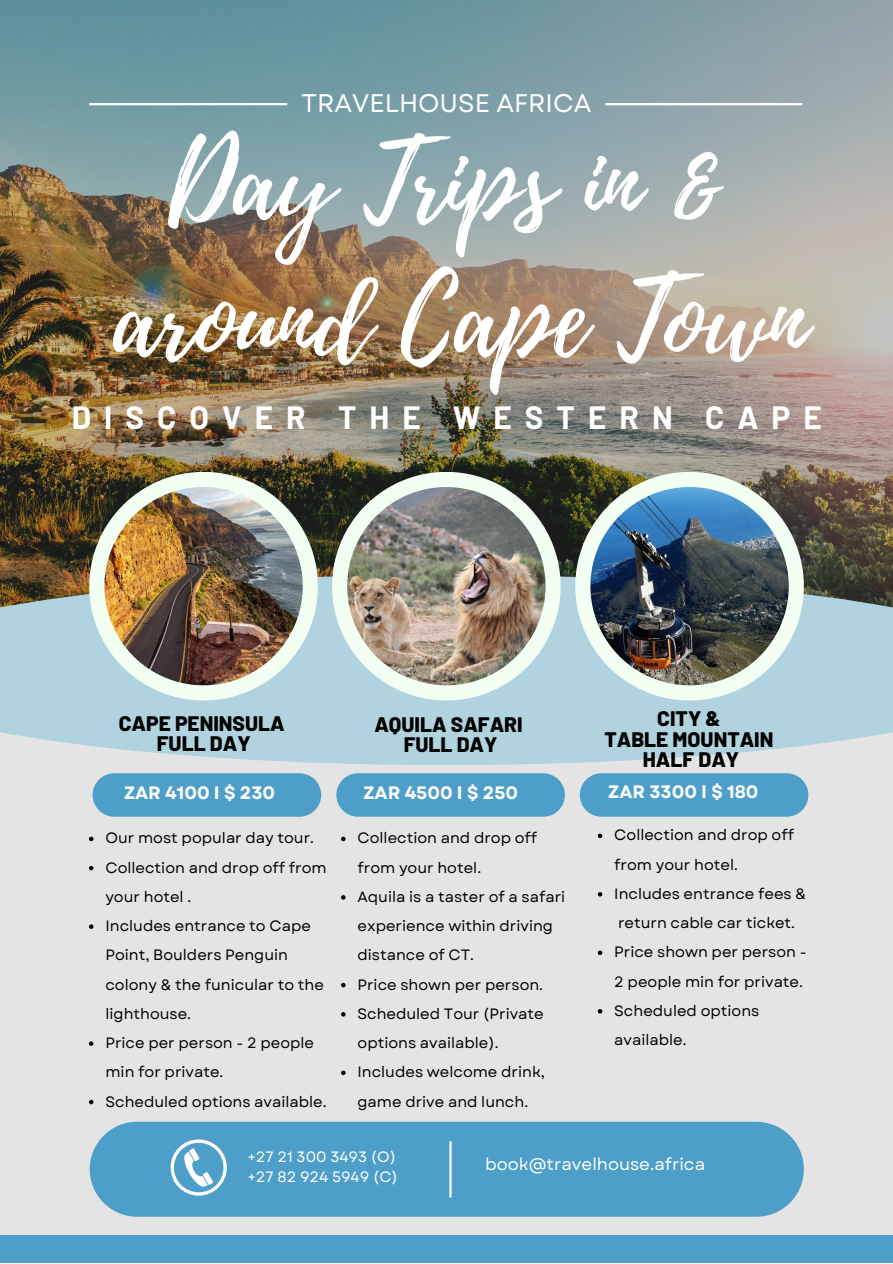
<style>
.page{position:relative;width:893px;height:1264px;background:#fff}
.page>*{position:absolute;margin:0;border:0;box-sizing:border-box;transform-origin:0 0}
.t1{font:106.35px "Playlist Script";color:#fff}
.t2{font:700 31.5px "Barlow";letter-spacing:.415em;color:#fff}
.t3{font:25.5px "Garet";color:#fff}
.t4{font:800 21px "Barlow";color:#000}
.t5{font:700 18px "Garet";color:#fff}
.t6{font:16.95px "Garet";color:#fff}
.t7{font:15px/29.2px "Garet";color:#000}
.t8{font:15px "Garet";color:#fff}
</style>
<div class="page">
<div style="left:0;top:0;width:892px;height:1262px;background:#e4e4e4"></div>
<img style="left:0;top:0;width:892px;height:574px">
<svg style="left:0;top:574px;width:892px;height:191px;fill:#b0d3df"></svg>
<svg style="left:332px;top:472px;width:228px;height:228px"></svg>
<img style="left:347px;top:487px;width:198px;height:198px">
<svg style="left:89px;top:472px;width:229px;height:228px"></svg>
<img style="left:104px;top:487px;width:199px;height:198px">
<svg style="left:575px;top:472px;width:228px;height:228px"></svg>
<img style="left:590px;top:487px;width:198px;height:198px">
<div style="left:93px;top:773px;width:228px;height:43px;background:#4d9fc9;border-radius:22px"></div>
<div style="left:336px;top:773px;width:229px;height:43px;background:#4d9fc9;border-radius:22px"></div>
<div style="left:579px;top:773px;width:229px;height:43px;background:#4d9fc9;border-radius:22px"></div>
<div style="left:0;top:1234px;width:892px;height:28px;background:#4d9fc9"></div>
<hr style="left:89px;top:103px;width:198px;height:2px;background:#fff">
<hr style="left:605px;top:103px;width:197px;height:2px;background:#fff">
<svg style="left:89px;top:836px;width:4px;height:5px"></svg>
<svg style="left:89px;top:865px;width:4px;height:5px"></svg>
<svg style="left:89px;top:924px;width:4px;height:4px"></svg>
<svg style="left:89px;top:1041px;width:4px;height:4px"></svg>
<svg style="left:89px;top:1099px;width:4px;height:5px"></svg>
<svg style="left:597px;top:833px;width:5px;height:5px"></svg>
<svg style="left:597px;top:892px;width:5px;height:4px"></svg>
<svg style="left:597px;top:950px;width:5px;height:5px"></svg>
<svg style="left:597px;top:1009px;width:5px;height:4px"></svg>
<svg style="left:341px;top:836px;width:4px;height:5px"></svg>
<svg style="left:341px;top:895px;width:4px;height:4px"></svg>
<svg style="left:341px;top:982px;width:4px;height:5px"></svg>
<svg style="left:341px;top:1012px;width:4px;height:4px"></svg>
<svg style="left:341px;top:1070px;width:4px;height:5px"></svg>
<div style="left:90px;top:1121px;width:713px;height:95px;background:#4d9fc9;border-radius:47px"></div>
<hr style="left:449px;top:1141px;width:2px;height:56px;background:#fff">
<svg style="left:170px;top:1139px;width:57px;height:56px"></svg>
<p class="t3" style="left:301px;top:85px;width:292px">TRAVELHOUSE AFRICA</p>
<p class="t1" style="left:168px;top:106px;width:555px">Day Trips in &amp;</p>
<p class="t1" style="left:113px;top:243px;width:695px">around Cape Town</p>
<p class="t2" style="left:72px;top:397px;width:751px">DISCOVER THE WESTERN CAPE</p>
<p class="t4" style="left:119px;top:709px;width:167px">CAPE PENINSULA</p>
<p class="t4" style="left:157px;top:729px;width:95px">FULL DAY</p>
<p class="t4" style="left:374px;top:710px;width:150px">AQUILA SAFARI</p>
<p class="t4" style="left:403px;top:731px;width:95px">FULL DAY</p>
<p class="t4" style="left:657px;top:705px;width:65px">CITY &amp;</p>
<p class="t4" style="left:604px;top:725px;width:171px">TABLE MOUNTAIN</p>
<p class="t4" style="left:643px;top:746px;width:98px">HALF DAY</p>
<p class="t5" style="left:124px;top:780px;width:153px">ZAR 4100 I $ 230</p>
<p class="t5" style="left:363px;top:780px;width:156px">ZAR 4500 I $ 250</p>
<p class="t5" style="left:608px;top:778px;width:152px">ZAR 3300 I $ 180</p>
<p class="t7" style="left:105px;top:823px;width:210px">Our most popular day tour.</p>
<p class="t7" style="left:105px;top:852px;width:223px">Collection and drop off from your hotel .</p>
<p class="t7" style="left:105px;top:911px;width:220px">Includes entrance to Cape<br>Point, Boulders Penguin colony &amp; the funicular to the lighthouse.</p>
<p class="t7" style="left:105px;top:1028px;width:210px">Price per person - 2 people min for private.</p>
<p class="t7" style="left:105px;top:1086px;width:223px">Scheduled options available.</p>
<p class="t7" style="left:357px;top:823px;width:181px">Collection and drop off from your hotel.</p>
<p class="t7" style="left:357px;top:882px;width:209px">Aquila is a taster of a safari experience within driving distance of CT.</p>
<p class="t7" style="left:357px;top:969px;width:187px">Price shown per person.</p>
<p class="t7" style="left:357px;top:999px;width:188px">Scheduled Tour (Private options available).</p>
<p class="t7" style="left:357px;top:1057px;width:189px">Includes welcome drink, game drive and lunch.</p>
<p class="t7" style="left:614px;top:820px;width:181px">Collection and drop off from your hotel.</p>
<p class="t7" style="left:614px;top:879px;width:193px">Includes entrance fees &amp; return cable car ticket.</p>
<p class="t7" style="left:614px;top:937px;width:194px">Price shown per person -<br>2 people min for private.</p>
<p class="t7" style="left:614px;top:995px;width:147px">Scheduled options available.</p>
<p class="t8" style="left:247px;top:1146px;width:150px">+27 21 300 3493 (O)</p>
<p class="t8" style="left:247px;top:1165px;width:152px">+27 82 924 5949 (C)</p>
<p class="t6" style="left:485px;top:1151px;width:221px">book@travelhouse.africa</p>
<p class="t8" style="left:244px;top:1159px;width:113px">+123-456-7890</p>
<p class="t8" style="left:524px;top:1158px;width:195px">www.reallygreatsite.com</p>
</div>
